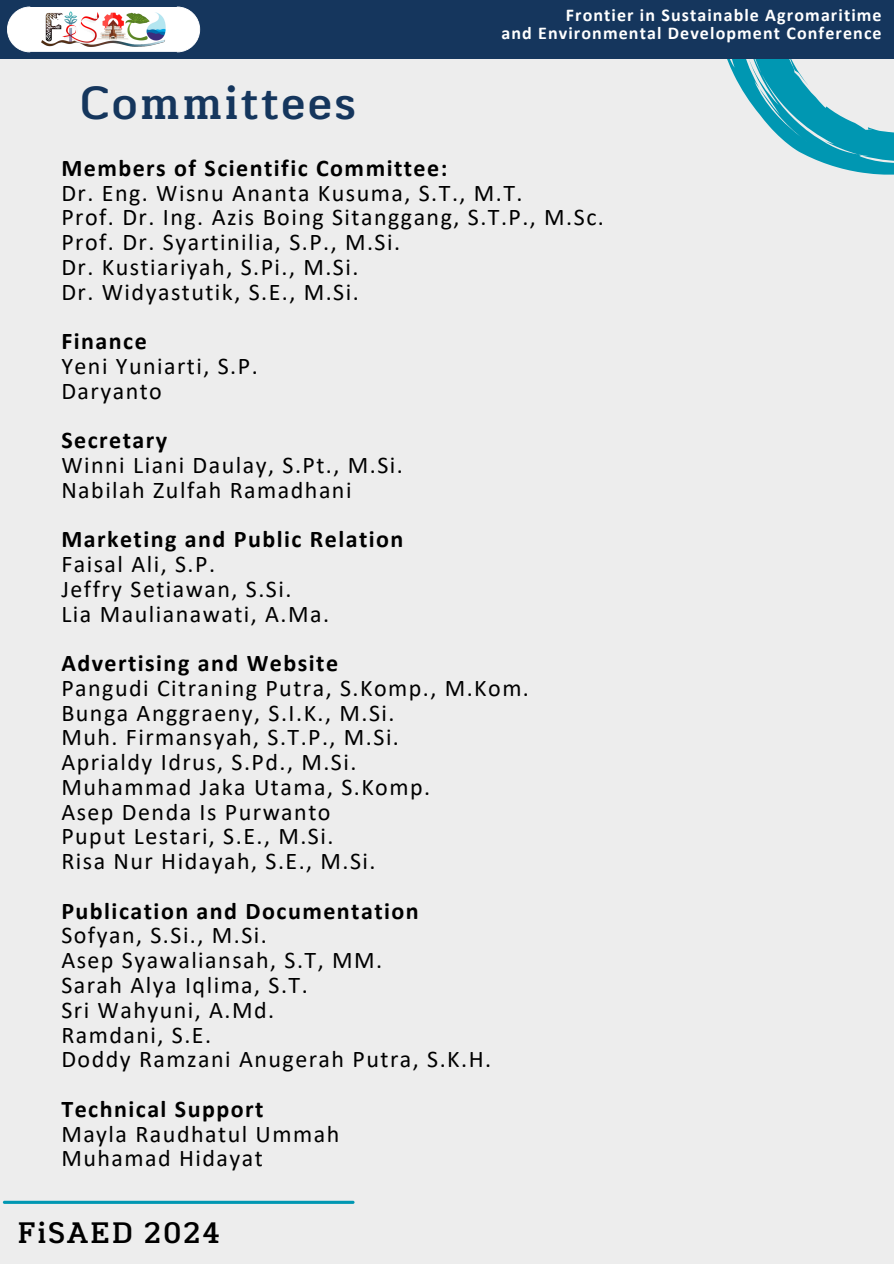
<style>
.page{position:relative;width:894px;height:1264px;background:#fff}
.page>*{position:absolute;margin:0;border:0;box-sizing:border-box;transform-origin:0 0}
.t1{font:700 45px "Martini Thai Neue Slab V2";letter-spacing:.06em;color:#15365d}
.t2{font:700 28.65px "Martini Thai Neue Slab V2";letter-spacing:.06em;color:#000}
.t3{font:24px/24.8px "Calibri";letter-spacing:.06em;color:#000}
.t4{font:700 18px "Calibri";letter-spacing:.06em;color:#fff}
.s1{font-weight:700}
</style>
<div class="page">
<div style="left:0;top:0;width:893px;height:1263px;background:#ededed"></div>
<svg style="left:727px;top:59px;width:166px;height:116px"></svg>
<div style="left:0;top:0;width:893px;height:59px;background:#15365d"></div>
<svg style="left:7px;top:7px;width:193px;height:45px;background:#e6eaee"></svg>
<img style="left:41px;top:11px;width:125px;height:36px">
<hr style="left:3px;top:1200px;width:351px;height:3px;background:#0097b2;border-radius:2px">
<p class="t1" style="left:80px;top:74px;width:277px">Committees</p>
<p class="t4" style="left:565px;top:8px;width:317px">Frontier in Sustainable Agromaritime</p>
<p class="t4" style="left:501px;top:26px;width:381px">and Environmental Development Conference</p>
<p class="t3" style="left:61px;top:157px;width:544px"><span class="s1">Members of Scientific Committee:<br></span>Dr. Eng. Wisnu Ananta Kusuma, S.T., M.T.<br>Prof. Dr. Ing. Azis Boing Sitanggang, S.T.P., M.Sc.<br>Prof. Dr. Syartinilia, S.P., M.Si.<br>Dr. Kustiariyah, S.Pi., M.Si.<br>Dr. Widyastutik, S.E., M.Si.</p>
<h1 class="t3" style="left:61px;top:331px;width:198px"><span class="s1">Finance<br></span>Yeni Yuniarti, S.P.<br>Daryanto</h1>
<h3 class="t3" style="left:61px;top:430px;width:343px"><span class="s1">Secretary<br></span>Winni Liani Daulay, S.Pt., M.Si.<br>Nabilah Zulfah Ramadhani</h3>
<h3 class="t3" style="left:61px;top:529px;width:343px"><span class="s1">Marketing and Public Relation<br></span>Faisal Ali, S.P.<br>Jeffry Setiawan, S.Si.<br>Lia Maulianawati, A.Ma.</h3>
<h3 class="t3" style="left:61px;top:652px;width:469px"><span class="s1">Advertising and Website<br></span>Pangudi Citraning Putra, S.Komp., M.Kom.<br>Bunga Anggraeny, S.I.K., M.Si.<br>Muh. Firmansyah, S.T.P., M.Si.<br>Aprialdy Idrus, S.Pd., M.Si.<br>Muhammad Jaka Utama, S.Komp.<br>Asep Denda Is Purwanto<br>Puput Lestari, S.E., M.Si.<br>Risa Nur Hidayah, S.E., M.Si.</h3>
<h3 class="t3" style="left:61px;top:900px;width:431px"><span class="s1">Publication and Documentation<br></span>Sofyan, S.Si., M.Si.<br>Asep Syawaliansah, S.T, MM.<br>Sarah Alya Iqlima, S.T.<br>Sri Wahyuni, A.Md.<br>Ramdani, S.E.<br>Doddy Ramzani Anugerah Putra, S.K.H.</h3>
<h3 class="t3" style="left:61px;top:1098px;width:279px"><span class="s1">Technical Support<br></span>Mayla Raudhatul Ummah<br>Muhamad Hidayat</h3>
<h3 class="t2" style="left:18px;top:1213px;width:204px">FiSAED 2024</h3>
</div>
